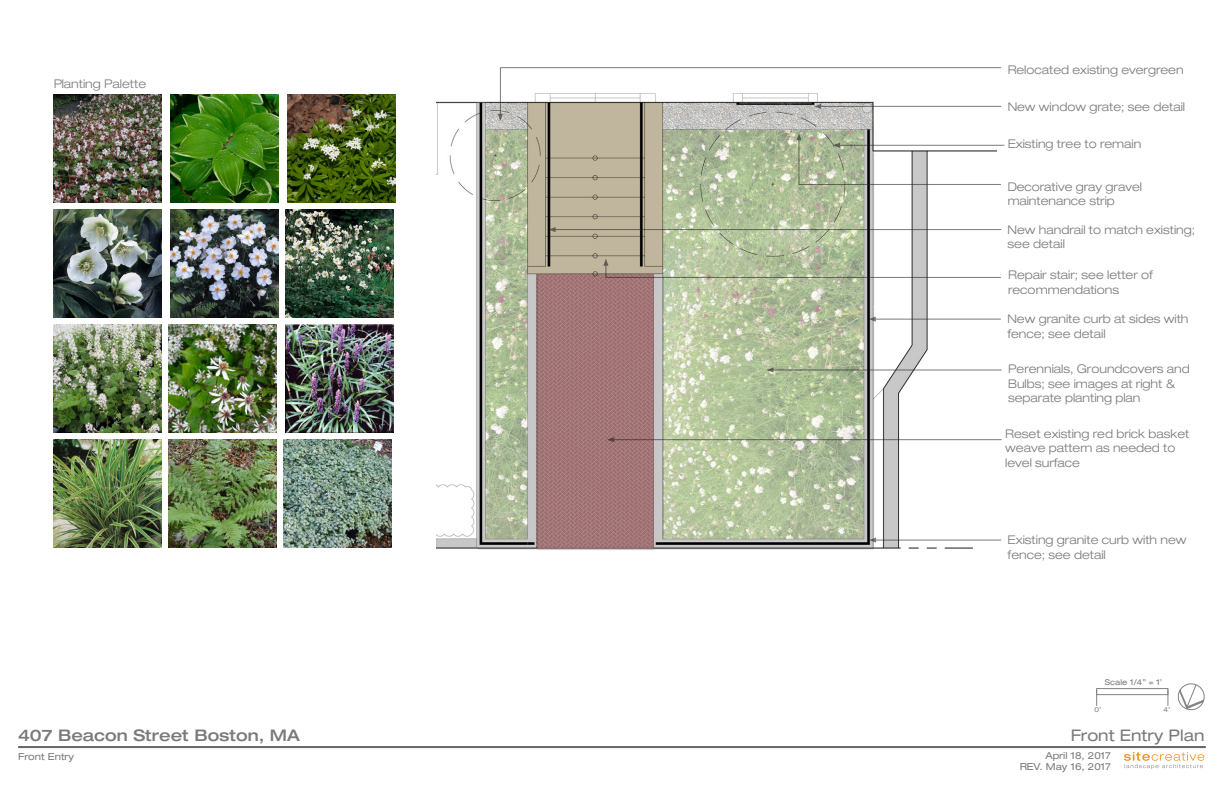
<style>
.page{position:relative;width:1224px;height:792px;background:#fff}
.page>*{position:absolute;margin:0;border:0;box-sizing:border-box;transform-origin:0 0}
.t1{font:500 expanded 16px "Helvetica Neue LT Std";color:#231f20}
.t2{font:expanded 16px "Helvetica Neue LT Std";color:#231f20}
.t3{font:300 expanded 12px/14.4px "Helvetica Neue LT Std";color:#231f20}
.t4{font:expanded 9.7px/11.6px "Helvetica Neue LT Std";color:#231f20;text-align:right}
.t5{font:expanded 8px "Helvetica Neue LT Std";color:#231f20}
.t6{font:expanded 6.9px "Helvetica Neue LT Std";color:#828282}
</style>
<div class="page">
<img style="left:436px;top:68px;width:561px;height:482px">
<hr style="left:18px;top:746px;width:1188px;height:2px;background:#040503">
<img style="left:1124px;top:752px;width:80px;height:9px">
<img style="left:1126px;top:764px;width:77px;height:4px">
<hr style="left:772px;top:369px;width:230px;height:1px;background:#231f20">
<svg style="left:767px;top:367px;width:7px;height:6px"></svg>
<hr style="left:874px;top:319px;width:127px;height:1px;background:#231f20">
<svg style="left:869px;top:317px;width:7px;height:5px"></svg>
<hr style="left:554px;top:229px;width:447px;height:1px;background:#231f20">
<svg style="left:549px;top:227px;width:7px;height:5px"></svg>
<hr style="left:875px;top:540px;width:126px;height:1px;background:#231f20">
<svg style="left:869px;top:538px;width:7px;height:5px"></svg>
<hr style="left:820px;top:106px;width:181px;height:1px;background:#231f20">
<svg style="left:814px;top:104px;width:7px;height:5px"></svg>
<hr style="left:613px;top:439px;width:389px;height:1px;background:#231f20">
<svg style="left:607px;top:437px;width:7px;height:5px"></svg>
<svg style="left:1168px;top:690px;width:1px;height:16px"></svg>
<div style="left:1096px;top:688px;width:72px;height:7px;border:1px solid #828282"></div>
<svg style="left:1177px;top:683px;width:28px;height:28px"></svg>
<img style="left:168px;top:325px;width:108px;height:108px">
<img style="left:286px;top:210px;width:108px;height:108px">
<img style="left:171px;top:210px;width:108px;height:108px">
<img style="left:53px;top:440px;width:108px;height:108px">
<img style="left:168px;top:440px;width:108px;height:108px">
<img style="left:288px;top:95px;width:108px;height:108px">
<img style="left:53px;top:95px;width:108px;height:108px">
<img style="left:53px;top:210px;width:108px;height:108px">
<img style="left:284px;top:440px;width:108px;height:108px">
<img style="left:285px;top:325px;width:108px;height:108px">
<img style="left:171px;top:95px;width:108px;height:108px">
<img style="left:53px;top:325px;width:108px;height:108px">
<hr style="left:839px;top:145px;width:165px;height:1px;background:#231f20">
<svg style="left:796px;top:133px;width:206px;height:52px"></svg>
<hr style="left:500px;top:68px;width:1px;height:48px;background:#231f20">
<svg style="left:498px;top:114px;width:5px;height:7px"></svg>
<hr style="left:500px;top:67px;width:501px;height:1px;background:#231f20">
<svg style="left:603px;top:259px;width:398px;height:19px"></svg>
<p class="t3" style="left:53px;top:76px;width:94px">Planting Palette</p>
<h1 class="t1" style="left:18px;top:725px;width:283px">407 Beacon Street Boston, MA</h1>
<p class="t4" style="left:18px;top:751px;width:57px">Front Entry</p>
<p class="t3" style="left:1008px;top:62px;width:177px">Relocated existing evergreen</p>
<p class="t3" style="left:1008px;top:99px;width:179px">New window grate; see detail</p>
<p class="t3" style="left:1008px;top:137px;width:135px">Existing tree to remain</p>
<p class="t3" style="left:1007px;top:179px;width:136px">Decorative gray gravel maintenance strip</p>
<p class="t3" style="left:1008px;top:222px;width:189px">New handrail to match existing; see detail</p>
<p class="t3" style="left:1008px;top:268px;width:146px">Repair stair; see letter of recommendations</p>
<p class="t3" style="left:1007px;top:312px;width:183px">New granite curb at sides with fence; see detail</p>
<p class="t3" style="left:1008px;top:362px;width:183px">Perennials, Groundcovers and<br>Bulbs; see images at right &amp; separate planting plan</p>
<p class="t3" style="left:1005px;top:426px;width:186px">Reset existing red brick basket weave pattern as needed to level surface</p>
<p class="t3" style="left:1008px;top:533px;width:180px">Existing granite curb with new fence; see detail</p>
<p class="t5" style="left:1105px;top:678px;width:59px">Scale 1/4” = 1’</p>
<p class="t6" style="left:1095px;top:705px;width:8px">0’</p>
<p class="t6" style="left:1164px;top:705px;width:8px">4’</p>
<h1 class="t2" style="left:1070px;top:725px;width:135px">Front Entry Plan</h1>
<p class="t4" style="left:1019px;top:749px;width:93px">April 18, 2017<br>REV. May 16, 2017</p>
</div>
